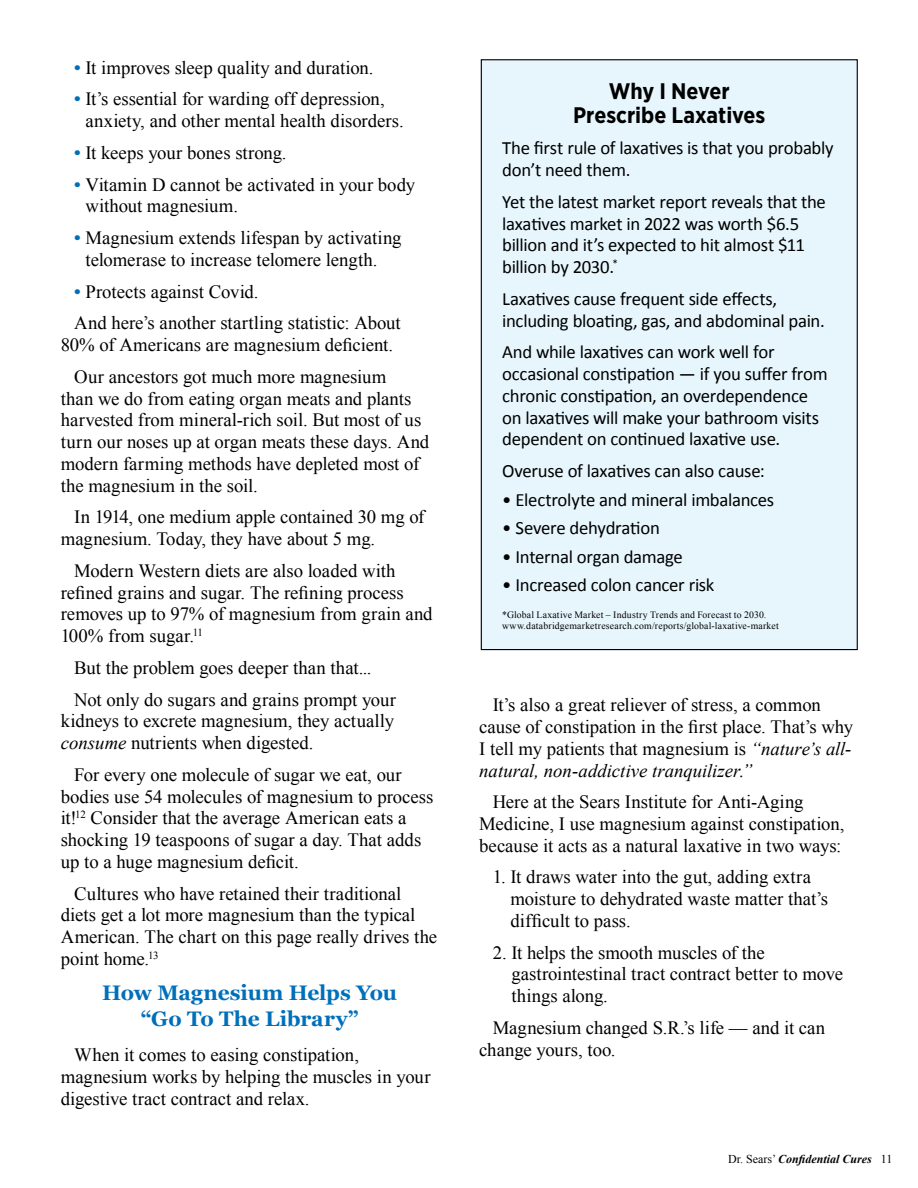
<style>
.page{position:relative;width:918px;height:1188px;background:#fff}
.page>*{position:absolute;margin:0;border:0;box-sizing:border-box;transform-origin:0 0}
.t1{font:700 22.5px/24px "Gotham Narrow";color:#000;text-align:center}
.t2{font:700 21px/25.5px "Georgia";letter-spacing:-.01em;color:#006fba;text-align:center}
.t3{font:18.75px/21.8px "Times New Roman";color:#000}
.t4{font:18.75px/21.8px "Calibri";letter-spacing:-.015em;color:#000}
.t5{font:italic 700 12px "Times New Roman";color:#000}
.t6{font:9.75px/10.5px "Times New Roman";letter-spacing:.02em;color:#000}
.s1{font-weight:700;color:#006fba}
.s2{font-style:italic}
.s3{font-weight:400;font-style:normal}
</style>
<div class="page">
<div style="left:481px;top:60px;width:376px;height:590px;background:#e7f6fd"></div>
<p class="t3" style="left:74px;top:56px;width:301px"><span class="s1">•</span> It improves sleep quality and duration.</p>
<p class="t3" style="left:86px;top:88px;width:320px;text-indent:-11px"><span class="s1">•</span> It’s essential for warding off depression, anxiety, and other mental health disorders.</p>
<p class="t3" style="left:74px;top:142px;width:214px"><span class="s1">•</span> It keeps your bones strong.</p>
<p class="t3" style="left:86px;top:173px;width:331px;text-indent:-11px"><span class="s1">•</span> Vitamin D cannot be activated in your body without magnesium.</p>
<p class="t3" style="left:86px;top:227px;width:318px;text-indent:-11px"><span class="s1">•</span> Magnesium extends lifespan by activating telomerase to increase telomere length.</p>
<p class="t3" style="left:74px;top:275px;width:328px;line-height:31.8px"><span class="s1">•</span> Protects against Covid.<br>And here’s another startling statistic: About</p>
<p class="t3" style="left:61px;top:329px;width:334px;line-height:31.8px;text-align:center">80% of Americans are magnesium deficient.<br>Our ancestors got much more magnesium</p>
<p class="t3" style="left:61px;top:387px;width:370px">than we do from eating organ meats and plants harvested from mineral-rich soil. But most of us turn our noses up at organ meats these days. And modern farming methods have depleted most of the magnesium in the soil.</p>
<p class="t3" style="left:61px;top:506px;width:365px;text-indent:14px">In 1914, one medium apple contained 30 mg of magnesium. Today, they have about 5 mg.</p>
<p class="t3" style="left:61px;top:560px;width:373px;text-indent:14px">Modern Western diets are also loaded with refined grains and sugar. The refining process removes up to 97% of magnesium from grain and 100% from sugar.<sup>11</sup></p>
<p class="t3" style="left:74px;top:651px;width:323px;line-height:31.8px">But the problem goes deeper than that...<br>Not only do sugars and grains prompt your</p>
<p class="t3" style="left:61px;top:710px;width:335px">kidneys to excrete magnesium, they actually <span class="s2">consume</span> nutrients when digested.</p>
<p class="t3" style="left:61px;top:763px;width:374px;text-indent:14px">For every one molecule of sugar we eat, our bodies use 54 molecules of magnesium to process it!<sup>12</sup> Consider that the average American eats a shocking 19 teaspoons of sugar a day. That adds up to a huge magnesium deficit.</p>
<p class="t3" style="left:61px;top:882px;width:378px;text-indent:14px">Cultures who have retained their traditional diets get a lot more magnesium than the typical American. The chart on this page really drives the point home.<sup>13</sup></p>
<p class="t2" style="left:102px;top:979px;width:296px">How Magnesium Helps You “Go To The Library”</p>
<p class="t3" style="left:61px;top:1044px;width:371px;text-indent:14px">When it comes to easing constipation, magnesium works by helping the muscles in your digestive tract contract and relax.</p>
<p class="t1" style="left:573px;top:78px;width:194px">Why I Never<br>Prescribe Laxatives</p>
<p class="t4" style="left:502px;top:137px;width:333px">The first rule of laxatives is that you probably don’t need them.</p>
<p class="t4" style="left:502px;top:190px;width:325px">Yet the latest market report reveals that the laxatives market in 2022 was worth $6.5 billion and it’s expected to hit almost $11 billion by 2030.<sup>*</sup></p>
<p class="t4" style="left:502px;top:287px;width:324px">Laxatives cause frequent side effects, including bloating, gas, and abdominal pain.</p>
<p class="t4" style="left:502px;top:341px;width:327px">And while laxatives can work well for occasional constipation — if you suffer from chronic constipation, an overdependence on laxatives will make your bathroom visits dependent on continued laxative use.</p>
<p class="t4" style="left:502px;top:459px;width:264px">Overuse of laxatives can also cause:</p>
<p class="t4" style="left:502px;top:488px;width:274px">• Electrolyte and mineral imbalances</p>
<p class="t4" style="left:502px;top:516px;width:159px">• Severe dehydration</p>
<p class="t4" style="left:502px;top:545px;width:182px">• Internal organ damage</p>
<p class="t4" style="left:502px;top:573px;width:214px">• Increased colon cancer risk</p>
<p class="t6" style="left:502px;top:610px;width:278px">*Global Laxative Market – Industry Trends and Forecast to 2030. www.databridgemarketresearch.com/reports/global-laxative-market</p>
<p class="t3" style="left:479px;top:694px;width:376px;text-indent:14px">It’s also a great reliever of stress, a common cause of constipation in the first place. That’s why I tell my patients that magnesium is <span class="s2">“nature’s all&shy;natural, non-addictive tranquilizer.”</span></p>
<p class="t3" style="left:479px;top:791px;width:367px;text-indent:14px">Here at the Sears Institute for Anti-Aging<br>Medicine, I use magnesium against constipation, because it acts as a natural laxative in two ways:</p>
<p class="t3" style="left:510px;top:866px;width:319px;text-indent:-18px">1. It draws water into the gut, adding extra moisture to dehydrated waste matter that’s difficult to pass.</p>
<p class="t3" style="left:511px;top:941px;width:333px;text-indent:-19px">2. It helps the smooth muscles of the gastrointestinal tract contract better to move things along.</p>
<p class="t3" style="left:479px;top:1017px;width:347px;text-indent:14px">Magnesium changed S.R.’s life — and it can change yours, too.</p>
<p class="t5" style="left:728px;top:1150px;width:166px"><span class="s3">Dr. Sears’</span> Confidential Cures <span class="s3">11</span></p>
</div>
